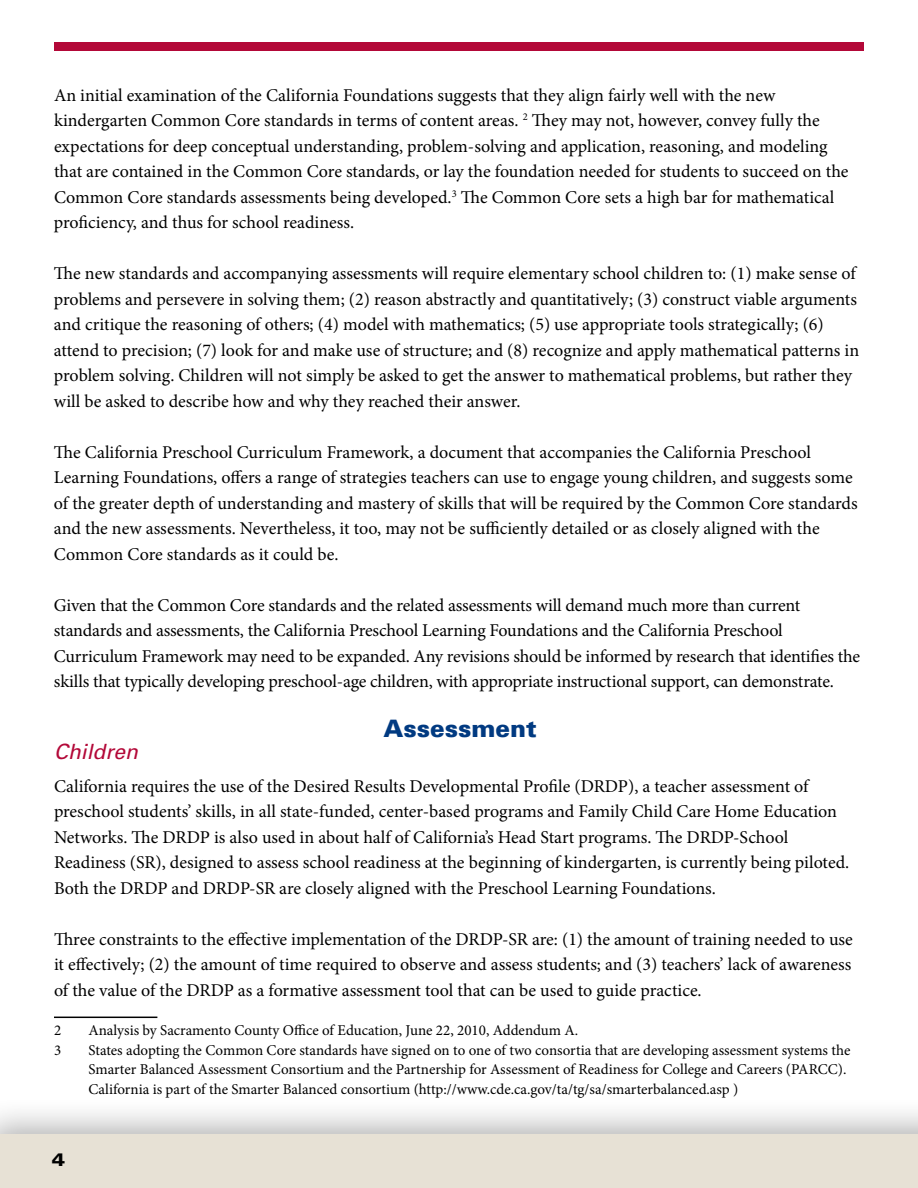
<style>
.page{position:relative;width:918px;height:1188px;background:#fff}
.page>*{position:absolute;margin:0;border:0;box-sizing:border-box;transform-origin:0 0}
.t1{font:900 24px "Univers";color:#013a81}
.t2{font:italic 21px "Univers";color:#b30838}
.t3{font:18px/25.5px "Minion Pro";letter-spacing:-.005em;color:#000}
.t4{font:900 expanded 18px "Univers";color:#000}
.t5{font:15px/19.5px "Minion Pro";letter-spacing:-.005em;color:#000}
</style>
<div class="page">
<div style="left:0;top:1097px;width:918px;height:91px;background:#000;opacity:.3"></div>
<div style="left:0;top:1134px;width:918px;height:54px;background:#e7e1d5"></div>
<div style="left:54px;top:42px;width:810px;height:9px;background:#b30838"></div>
<hr style="left:54px;top:1017px;width:103px;height:1px;background:#000">
<p class="t3" style="left:54px;top:82px;width:796px">An initial examination of the California Foundations suggests that they align fairly well with the new kindergarten Common Core standards in terms of content areas. <sup>2</sup> They may not, however, convey fully the expectations for deep conceptual understanding, problem-solving and application, reasoning, and modeling that are contained in the Common Core standards, or lay the foundation needed for students to succeed on the Common Core standards assessments being developed.<sup>3</sup> The Common Core sets a high bar for mathematical proficiency, and thus for school readiness.</p>
<p class="t3" style="left:54px;top:261px;width:807px">The new standards and accompanying assessments will require elementary school children to: (1) make sense of problems and persevere in solving them; (2) reason abstractly and quantitatively; (3) construct viable arguments and critique the reasoning of others; (4) model with mathematics; (5) use appropriate tools strategically; (6) attend to precision; (7) look for and make use of structure; and (8) recognize and apply mathematical patterns in problem solving. Children will not simply be asked to get the answer to mathematical problems, but rather they will be asked to describe how and why they reached their answer.</p>
<p class="t3" style="left:54px;top:439px;width:805px">The California Preschool Curriculum Framework, a document that accompanies the California Preschool Learning Foundations, offers a range of strategies teachers can use to engage young children, and suggests some of the greater depth of understanding and mastery of skills that will be required by the Common Core standards and the new assessments. Nevertheless, it too, may not be sufficiently detailed or as closely aligned with the Common Core standards as it could be.</p>
<p class="t3" style="left:54px;top:592px;width:808px">Given that the Common Core standards and the related assessments will demand much more than current standards and assessments, the California Preschool Learning Foundations and the California Preschool Curriculum Framework may need to be expanded. Any revisions should be informed by research that identifies the skills that typically developing preschool-age children, with appropriate instructional support, can demonstrate.</p>
<h1 class="t1" style="left:383px;top:713px;width:155px">Assessment</h1>
<p class="t2" style="left:54px;top:740px;width:86px">Children</p>
<p class="t3" style="left:54px;top:773px;width:797px">California requires the use of the Desired Results Developmental Profile (DRDP), a teacher assessment of preschool students’ skills, in all state-funded, center-based programs and Family Child Care Home Education Networks. The DRDP is also used in about half of California’s Head Start programs. The DRDP-School Readiness (SR), designed to assess school readiness at the beginning of kindergarten, is currently being piloted.<br>Both the DRDP and DRDP-SR are closely aligned with the Preschool Learning Foundations.</p>
<p class="t3" style="left:54px;top:926px;width:800px;text-align:justify">Three constraints to the effective implementation of the DRDP-SR are: (1) the amount of training needed to use it effectively; (2) the amount of time required to observe and assess students; and (3) teachers’ lack of awareness of the value of the DRDP as a formative assessment tool that can be used to guide practice.</p>
<p class="t5" style="left:54px;top:1021px;width:9px">2</p>
<p class="t5" style="left:88px;top:1021px;width:491px">Analysis by Sacramento County Office of Education, June 22, 2010, Addendum A.</p>
<p class="t5" style="left:54px;top:1040px;width:9px">3</p>
<p class="t5" style="left:88px;top:1040px;width:763px">States adopting the Common Core standards have signed on to one of two consortia that are developing assessment systems the<br>Smarter Balanced Assessment Consortium and the Partnership for Assessment of Readiness for College and Careers (PARCC).<br>California is part of the Smarter Balanced consortium (http://www.cde.ca.gov/ta/tg/sa/smarterbalanced.asp )</p>
<p class="t4" style="left:52px;top:1149px;width:15px">4</p>
</div>
